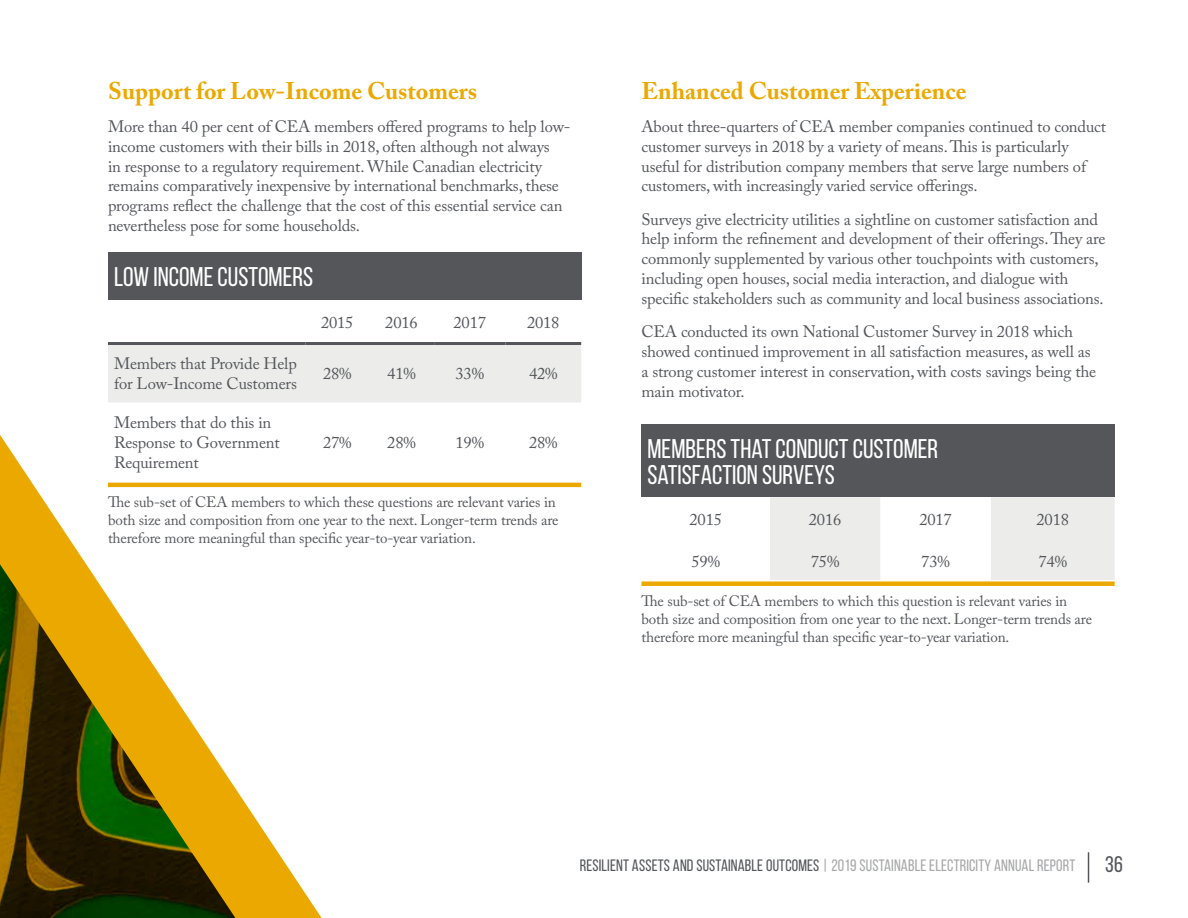
<style>
.page{position:relative;width:1188px;height:918px;background:#fff}
.page>*{position:absolute;margin:0;border:0;box-sizing:border-box;transform-origin:0 0}
.t1{font:27px/25.5px "Bebas Neue";color:#fff}
.t2{font:700 24px "Adobe Caslon Pro";color:#eba900}
.t3{font:22.5px "Bebas Neue";color:#54565a}
.t4{font:16.5px/19.8px "Adobe Caslon Pro";letter-spacing:-.01em;color:#54565a}
.t5{font:16.5px "Bebas Neue";letter-spacing:.01em;color:#a7a8a9}
.t6{font:15px/18px "Adobe Caslon Pro";letter-spacing:-.01em;color:#54565a}
.s1{color:#54565a}
</style>
<div class="page">
<hr style="left:1088px;top:852px;width:1px;height:31px;background:#54565a">
<div style="left:642px;top:424px;width:473px;height:73px;background:#54565a"></div>
<svg style="left:770px;top:497px;width:345px;height:83px"></svg>
<div style="left:108px;top:253px;width:473px;height:47px;background:#54565a"></div>
<div style="left:108px;top:345px;width:473px;height:57px;background:#ececeb"></div>
<hr style="left:108px;top:342px;width:198px;height:3px;background:#54565a">
<hr style="left:306px;top:342px;width:63px;height:3px;background:#54565a">
<hr style="left:369px;top:342px;width:65px;height:3px;background:#54565a">
<hr style="left:434px;top:342px;width:71px;height:3px;background:#54565a">
<hr style="left:505px;top:342px;width:76px;height:3px;background:#54565a">
<div style="left:642px;top:581px;width:473px;height:5px;background:#eba900"></div>
<hr style="left:108px;top:483px;width:473px;height:4px;background:#eba900">
<svg style="left:0;top:435px;width:322px;height:483px"></svg>
<img style="left:0;top:562px;width:237px;height:356px">
<h2 class="t2" style="left:108px;top:76px;width:371px">Support for Low-Income Customers</h2>
<p class="t4" style="left:108px;top:116px;width:464px">More than 40 per cent of CEA members offered programs to help low&shy;income customers with their bills in 2018, often although not always<br>in response to a regulatory requirement. While Canadian electricity remains comparatively inexpensive by international benchmarks, these programs reflect the challenge that the cost of this essential service can nevertheless pose for some households.</p>
<h1 class="t1" style="left:114px;top:264px;width:201px">LOW INCOME CUSTOMERS</h1>
<p class="t4" style="left:321px;top:312px;width:34px">2015</p>
<p class="t4" style="left:385px;top:312px;width:34px">2016</p>
<p class="t4" style="left:454px;top:312px;width:34px">2017</p>
<p class="t4" style="left:527px;top:312px;width:34px">2018</p>
<p class="t4" style="left:114px;top:354px;width:184px">Members that Provide Help for Low-Income Customers</p>
<p class="t4" style="left:323px;top:363px;width:30px">28%</p>
<p class="t4" style="left:387px;top:363px;width:30px">41%</p>
<p class="t4" style="left:456px;top:363px;width:30px">33%</p>
<p class="t4" style="left:529px;top:363px;width:30px">42%</p>
<p class="t4" style="left:114px;top:412px;width:167px">Members that do this in<br>Response to Government<br>Requirement</p>
<p class="t4" style="left:323px;top:432px;width:30px">27%</p>
<p class="t4" style="left:387px;top:432px;width:30px">28%</p>
<p class="t4" style="left:456px;top:432px;width:30px">19%</p>
<p class="t4" style="left:529px;top:432px;width:30px">28%</p>
<p class="t6" style="left:108px;top:493px;width:452px">The sub-set of CEA members to which these questions are relevant varies in both size and composition from one year to the next. Longer-term trends are therefore more meaningful than specific year-to-year variation.</p>
<h2 class="t2" style="left:642px;top:76px;width:327px">Enhanced Customer Experience</h2>
<p class="t4" style="left:642px;top:116px;width:466px">About three-quarters of CEA member companies continued to conduct customer surveys in 2018 by a variety of means. This is particularly useful for distribution company members that serve large numbers of customers, with increasingly varied service offerings.</p>
<p class="t4" style="left:642px;top:209px;width:465px">Surveys give electricity utilities a sightline on customer satisfaction and help inform the refinement and development of their offerings. They are commonly supplemented by various other touchpoints with customers, including open houses, social media interaction, and dialogue with specific stakeholders such as community and local business associations.</p>
<p class="t4" style="left:642px;top:322px;width:456px">CEA conducted its own National Customer Survey in 2018 which showed continued improvement in all satisfaction measures, as well as a strong customer interest in conservation, with costs savings being the main motivator.</p>
<h1 class="t1" style="left:648px;top:436px;width:292px">MEMBERS THAT CONDUCT CUSTOMER<br>SATISFACTION SURVEYS</h1>
<p class="t4" style="left:690px;top:510px;width:34px">2015</p>
<p class="t4" style="left:809px;top:510px;width:34px">2016</p>
<p class="t4" style="left:919px;top:510px;width:34px">2017</p>
<p class="t4" style="left:1037px;top:510px;width:34px">2018</p>
<p class="t4" style="left:692px;top:551px;width:30px">59%</p>
<p class="t4" style="left:811px;top:551px;width:30px">75%</p>
<p class="t4" style="left:921px;top:551px;width:30px">73%</p>
<p class="t4" style="left:1039px;top:551px;width:30px">74%</p>
<p class="t6" style="left:642px;top:592px;width:452px">The sub-set of CEA members to which this question is relevant varies in both size and composition from one year to the next. Longer-term trends are therefore more meaningful than specific year-to-year variation.</p>
<p class="t5" style="left:580px;top:856px;width:497px"><span class="s1">RESILIENT ASSETS AND SUSTAINABLE OUTCOMES</span> | 2019 SUSTAINABLE ELECTRICITY ANNUAL REPORT</p>
<h3 class="t3" style="left:1105px;top:852px;width:19px">36</h3>
</div>
